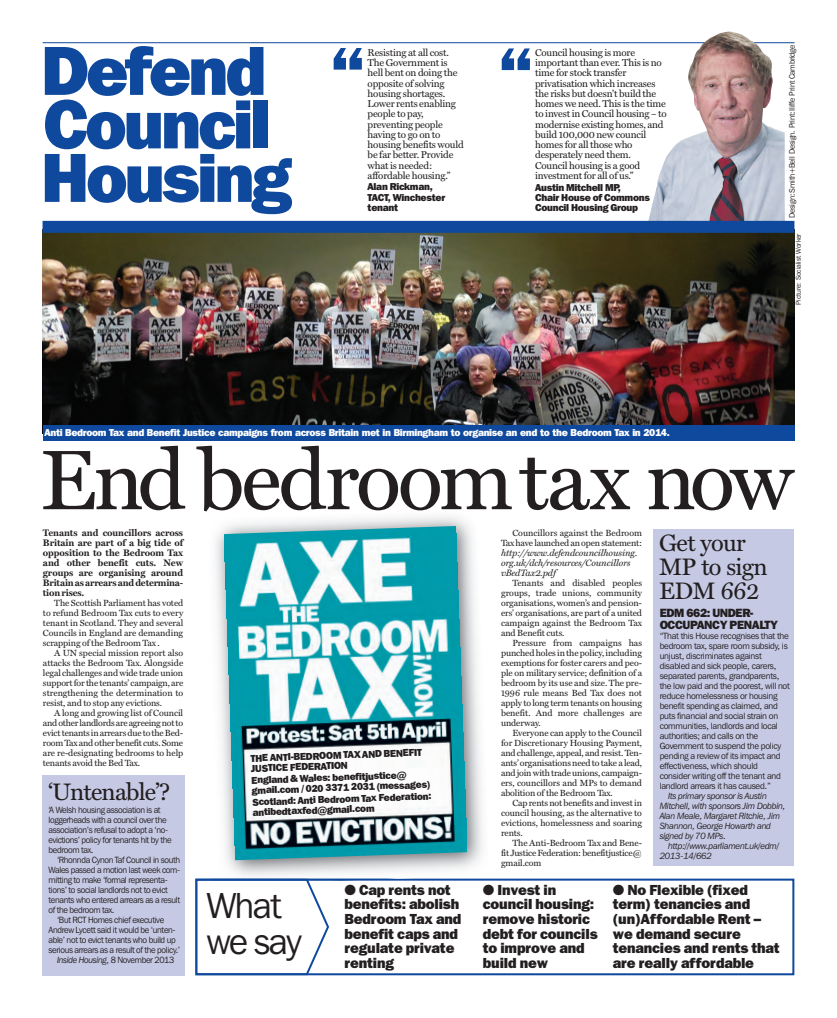
<style>
.page{position:relative;width:837px;height:1018px;background:#fff}
.page>*{position:absolute;margin:0;border:0;box-sizing:border-box;transform-origin:0 0}
.t1{font:85.1px "Miller Text";letter-spacing:-.035em;color:#231f20}
.t2{font:800 72px "Franklin Gothic IT Cby BT";color:#0f499d}
.t3{font:800 69px/53.5px "Franklin Gothic IT Cby BT";letter-spacing:-.05em;color:#0f499d}
.t4{font:36px/36px "Franklin Gothic IT Cby BT";letter-spacing:-.035em;color:#231f20}
.t5{font:24px/24px "Miller Text";letter-spacing:-.03em;color:#231f20}
.t6{font:800 14.7px/14.7px "Franklin Gothic";letter-spacing:-.01em;color:#231f20}
.t7{font:800 12px/12px "Franklin Gothic";letter-spacing:-.035em;color:#231f20}
.t8{font:10px/10.3px "Miller Text";letter-spacing:-.02em;color:#231f20}
.t9{font:800 10px/10.2px "Franklin Gothic IT Cby BT";letter-spacing:-.03em;color:#231f20}
.t10{font:800 10px "Franklin Gothic IT Cby BT";letter-spacing:-.035em;color:#fff}
.t11{font:700 9.5px/10px "Miller Text";letter-spacing:-.02em;color:#231f20;text-align:justify}
.t12{font:italic 9.2px/10px "Miller Text";letter-spacing:-.015em;color:#231f20}
.t13{font:9px/10px "Miller Text";letter-spacing:-.005em;color:#231f20;text-align:justify}
.t14{font:9px/10px "Franklin Gothic IT Cby BT";letter-spacing:-.025em;color:#231f20}
.t15{font:italic 9px/10px "Franklin Gothic IT Cby BT";letter-spacing:-.025em;color:#231f20}
.t16{font:8px "Franklin Gothic IT Cby BT";letter-spacing:-.03em;color:#231f20}
.t17{font:7px "Franklin Gothic IT Cby BT";letter-spacing:-.005em;color:#231f20}
.s1{font-style:italic}
</style>
<div class="page">
<hr style="left:43px;top:42px;width:751px;height:1px;background:#0f499d">
<div style="left:43px;top:775px;width:142px;height:200px;background:#c6c9e4"></div>
<div style="left:653px;top:529px;width:141px;height:337px;background:#c6c9e4"></div>
<div style="left:195px;top:878px;width:599px;height:97px;border:2px solid #0f499d"></div>
<img style="left:215px;top:516px;width:268px;height:360px">
<img style="left:329px;top:878px;width:68px;height:2px">
<img style="left:224px;top:526px;width:242px;height:334px">
<svg style="left:195px;top:878px;width:134px;height:97px"></svg>
<img style="left:646px;top:31px;width:138px;height:190px">
<img style="left:43px;top:233px;width:751px;height:193px">
<div style="left:43px;top:221px;width:751px;height:12px;background:#0f499d"></div>
<div style="left:43px;top:426px;width:751px;height:15px;background:#0f499d"></div>
<h3 class="t3" style="left:41px;top:42px;width:253px">Defend<br>Council<br>Housing</h3>
<h2 class="t2" style="left:332px;top:27px;width:33px">“</h2>
<p class="t8" style="left:367px;top:47px;width:98px">Resisting at all cost.<br>The Government is hell bent on doing the opposite of solving housing shortages.<br>Lower rents enabling people to pay, preventing people having to go on to housing benefits would be far better. Provide what is needed: affordable housing.”</p>
<p class="t9" style="left:367px;top:182px;width:79px">Alan Rickman,<br>TACT, Winchester tenant</p>
<h2 class="t2" style="left:500px;top:27px;width:33px">“</h2>
<p class="t8" style="left:535px;top:47px;width:133px">Council housing is more important than ever. This is no time for stock transfer privatisation which increases the risks but doesn’t build the homes we need. This is the time to invest in Council housing – to modernise existing homes, and build 100,000 new council homes for all those who desperately need them.<br>Council housing is a good investment for all of us.”</p>
<p class="t9" style="left:535px;top:182px;width:116px">Austin Mitchell MP,<br>Chair House of Commons<br>Council Housing Group</p>
<p class="t10" style="left:45px;top:426px;width:626px">Anti Bedroom Tax and Benefit Justice campaigns from across Britain met in Birmingham to organise an end to the Bedroom Tax in 2014.</p>
<p class="t16" style="left:786px;top:218px;width:175px;rotate:-90deg">Design: Smith+Bell Design. Print:Iliffe Print Cambridge</p>
<p class="t17" style="left:793px;top:305px;width:73px;rotate:-90deg">Picture: Socialist Worker</p>
<h1 class="t1" style="left:40px;top:429px;width:754px">End bedroomtax now</h1>
<p class="t11" style="left:43px;top:528px;width:142px">Tenants and councillors across Britain are part of a big tide of opposition to the Bedroom Tax and other benefit cuts. New groups are organising around Britain as arrears and determina&shy;tion rises.</p>
<p class="t13" style="left:43px;top:598px;width:142px;text-indent:11px">The Scottish Parliament has voted to refund Bedroom Tax cuts to every tenant in Scotland. They and several Councils in England are demanding scrapping of the Bedroom Tax .</p>
<p class="t13" style="left:43px;top:648px;width:142px;text-indent:11px">A UN special mission report also attacks the Bedroom Tax. Alongside legal challenges and wide trade union support for the tenants’ campaign, are strengthening the determination to resist, and to stop any evictions.</p>
<p class="t13" style="left:43px;top:708px;width:142px;text-indent:11px">A long and growing list of Council and other landlords are agreeing not to evict tenants in arrears due to the Bed&shy;room Tax and other benefit cuts. Some are re-designating bedrooms to help tenants avoid the Bed Tax.</p>
<h3 class="t5" style="left:48px;top:779px;width:123px">‘Untenable’?</h3>
<p class="t14" style="left:48px;top:805px;width:125px">‘A Welsh housing association is at loggerheads with a council over the association’s refusal to adopt a ‘no&shy;evictions’ policy for tenants hit by the bedroom tax.</p>
<p class="t14" style="left:57px;top:855px;width:125px">‘Rhonnda Cynon Taf Council in south</p>
<p class="t14" style="left:48px;top:865px;width:133px">Wales passed a motion last week com-</p>
<p class="t14" style="left:48px;top:875px;width:121px">mitting to make ‘formal representa-</p>
<p class="t14" style="left:48px;top:885px;width:121px">tions’ to social landlords not to evict</p>
<p class="t14" style="left:48px;top:895px;width:133px">tenants who entered arrears as a result</p>
<p class="t14" style="left:48px;top:905px;width:68px">of the bedroom tax.</p>
<p class="t14" style="left:57px;top:915px;width:109px">‘But RCT Homes chief executive</p>
<p class="t14" style="left:48px;top:925px;width:129px">Andrew Lycett said it would be ‘unten-</p>
<p class="t14" style="left:48px;top:935px;width:129px">able’ not to evict tenants who build up</p>
<p class="t14" style="left:48px;top:945px;width:133px">serious arrears as a result of the policy.’</p>
<p class="t14" style="left:57px;top:955px;width:119px"><span class="s1">Inside Housing</span>, 8 November 2013</p>
<p class="t9" style="left:250px;top:753px;width:173px;rotate:-2deg">THE ANTI-BEDROOM TAX AND BENEFIT<br>JUSTICE FEDERATION</p>
<p class="t9" style="left:251px;top:774px;width:180px;rotate:-2deg">England &amp; Wales: benefitjustice@ gmail.com / 020 3371 2031 (messages)</p>
<p class="t9" style="left:252px;top:796px;width:181px;rotate:-2deg">Scotland: Anti Bedroom Tax Federation: antibedtaxfed@gmail.com</p>
<p class="t13" style="left:501px;top:528px;width:142px;text-align:right">Councillors against the Bedroom<br>Tax have launched an open statement:</p>
<p class="t12" style="left:501px;top:548px;width:138px">http://www.defendcouncilhousing. org.uk/dch/resources/Councillors vBedTax2.pdf</p>
<p class="t13" style="left:501px;top:578px;width:142px;text-indent:11px">Tenants and disabled peoples groups, trade unions, community organisations, women’s and pension&shy;ers’ organisations, are part of a united campaign against the Bedroom Tax and Benefit cuts.</p>
<p class="t13" style="left:501px;top:638px;width:142px;text-indent:11px">Pressure from campaigns has punched holes in the policy, including exemptions for foster carers and peo&shy;ple on military service; definition of a bedroom by its use and size. The pre-1996 rule means Bed Tax does not apply to long term tenants on housing benefit. And more challenges are underway.</p>
<p class="t13" style="left:501px;top:728px;width:142px;text-indent:11px">Everyone can apply to the Council for Discretionary Housing Payment, and challenge, appeal, and resist. Ten&shy;ants’ organisations need to take a lead, and join with trade unions, campaign&shy;ers, councillors and MPs to demand abolition of the Bedroom Tax.</p>
<p class="t13" style="left:501px;top:798px;width:142px;text-indent:11px">Cap rents not benefits and invest in council housing, as the alternative to evictions, homelessness and soaring rents.</p>
<p class="t13" style="left:501px;top:838px;width:142px;text-indent:11px">The Anti-Bedroom Tax and Bene&shy;fit Justice Federation: benefitjustice@ gmail.com</p>
<h3 class="t5" style="left:658px;top:531px;width:110px">Get your<br>MP to sign<br>EDM 662</h3>
<h3 class="t7" style="left:659px;top:606px;width:120px">EDM 662: UNDER-<br>OCCUPANCY PENALTY</h3>
<p class="t14" style="left:659px;top:630px;width:132px">“That this House recognises that the bedroom tax, spare room subsidy, is unjust, discriminates against disabled and sick people, carers, separated parents, grandparents, the low paid and the poorest, will not reduce homelessness or housing benefit spending as claimed, and puts financial and social strain on communities, landlords and local authorities; and calls on the Government to suspend the policy pending a review of its impact and effectiveness, which should consider writing off the tenant and landlord arrears it has caused.”</p>
<p class="t15" style="left:659px;top:790px;width:127px;text-indent:9px">Its primary sponsor is Austin<br>Mitchell, with sponsors Jim Dobbin,<br>Alan Meale, Margaret Ritchie, Jim<br>Shannon, George Howarth and signed by 70 MPs.</p>
<p class="t15" style="left:659px;top:840px;width:121px;text-indent:9px">http://www.parliament.uk/edm/<br>2013-14/662</p>
<h3 class="t4" style="left:207px;top:886px;width:96px">What we say</h3>
<h3 class="t6" style="left:344px;top:882px;width:118px">● Cap rents not benefits: abolish<br>Bedroom Tax and benefit caps and regulate private renting</h3>
<h3 class="t6" style="left:482px;top:882px;width:116px">● Invest in council housing: remove historic debt for councils to improve and build new</h3>
<h3 class="t6" style="left:612px;top:882px;width:168px">● No Flexible (fixed term) tenancies and (un)Affordable Rent – we demand secure tenancies and rents that are really affordable</h3>
</div>
